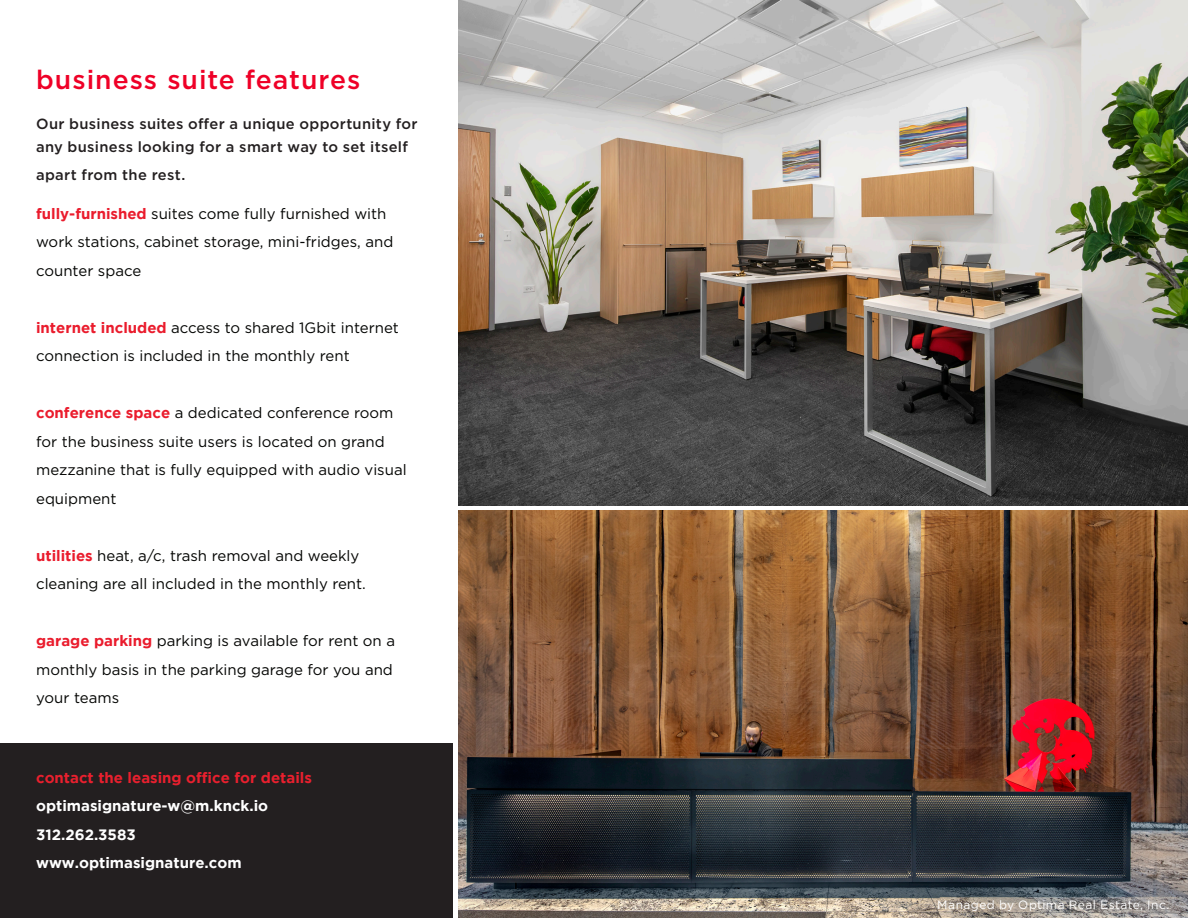
<style>
.page{position:relative;width:1188px;height:918px;background:#fff}
.page>*{position:absolute;margin:0;border:0;box-sizing:border-box;transform-origin:0 0}
.t1{font:500 26.55px "Gotham";letter-spacing:.035em;color:#ef0027}
.t2{font:15px/28.5px "Gotham";color:#040503}
.t3{font:700 15px "Gotham";color:#fff}
.t4{font:700 15px "Gotham";color:#e81f2e}
.t5{font:500 14.7px/23.5px "Gotham";letter-spacing:.02em;color:#231f20}
.t6{font:12px "Gotham";letter-spacing:.04em;color:#fff}
.s1{font-weight:700;color:#ea1c2d}
</style>
<div class="page">
<div style="left:0;top:744px;width:452px;height:174px;background:#231f20"></div>
<img style="left:458px;top:0;width:730px;height:505px">
<img style="left:458px;top:511px;width:730px;height:407px">
<p class="t1" style="left:36px;top:62px;width:326px">business suite features</p>
<p class="t5" style="left:36px;top:112px;width:383px">Our business suites offer a unique opportunity for any business looking for a smart way to set itself</p>
<p class="t5" style="left:36px;top:163px;width:151px">apart from the rest.</p>
<p class="t2" style="left:36px;top:199px;width:359px"><span class="s1">fully-furnished</span> suites come fully furnished with work stations, cabinet storage, mini-fridges, and counter space</p>
<p class="t2" style="left:36px;top:313px;width:364px"><span class="s1">internet included</span> access to shared 1Gbit internet connection is included in the monthly rent</p>
<p class="t2" style="left:36px;top:398px;width:372px"><span class="s1">conference space</span> a dedicated conference room for the business suite users is located on grand mezzanine that is fully equipped with audio visual equipment</p>
<p class="t2" style="left:36px;top:541px;width:325px"><span class="s1">utilities</span> heat, a/c, trash removal and weekly</p>
<p class="t2" style="left:36px;top:569px;width:331px">cleaning are all included in the monthly rent.</p>
<p class="t2" style="left:36px;top:626px;width:360px"><span class="s1">garage parking</span> parking is available for rent on a monthly basis in the parking garage for you and your teams</p>
<p class="t4" style="left:36px;top:769px;width:277px">contact the leasing office for details</p>
<p class="t3" style="left:36px;top:797px;width:234px">optimasignature-w@m.knck.io</p>
<p class="t3" style="left:36px;top:826px;width:101px">312.262.3583</p>
<p class="t3" style="left:36px;top:854px;width:207px">www.optimasignature.com</p>
<p class="t6" style="left:937px;top:897px;width:234px">Managed by Optima Real Estate, Inc.</p>
</div>
